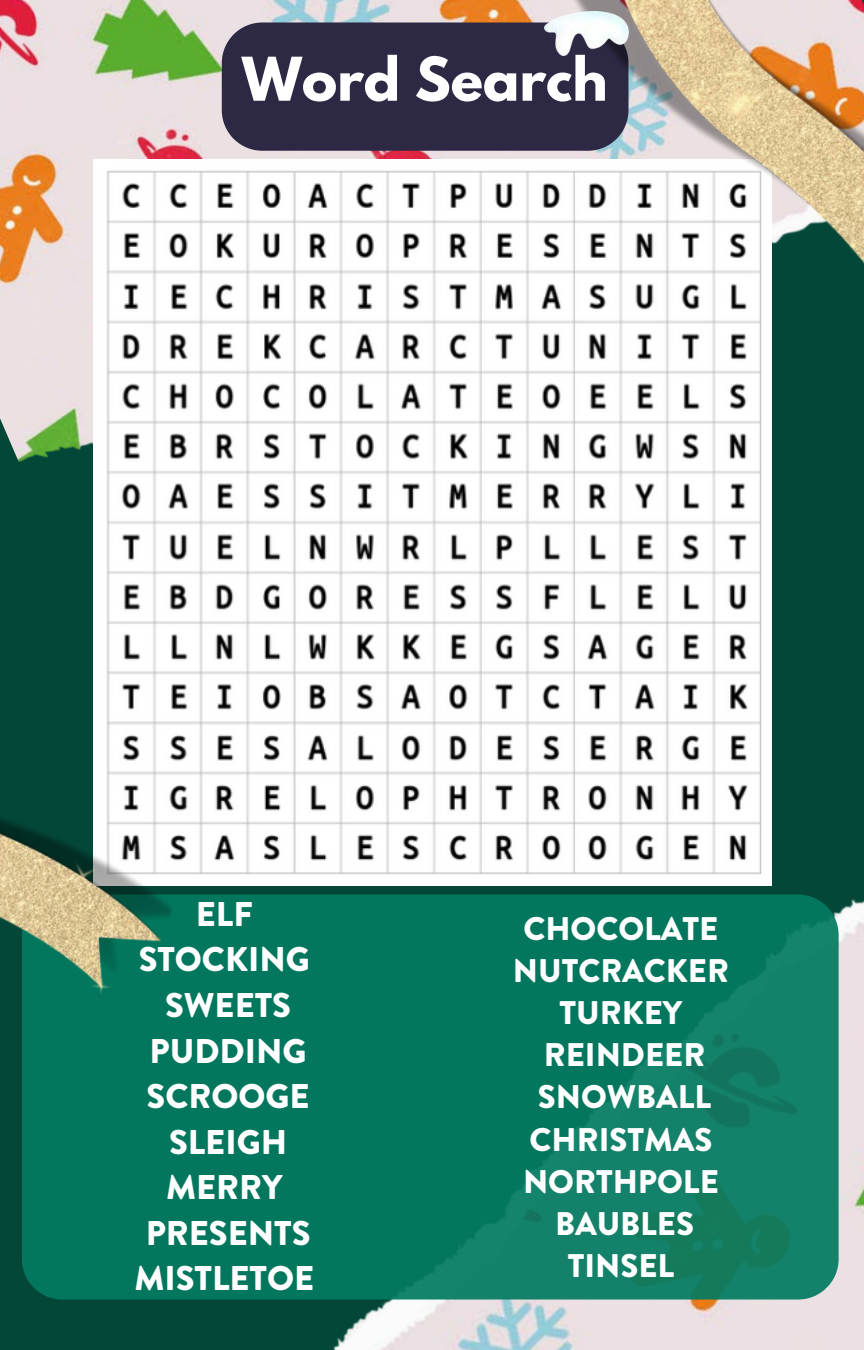
<style>
.page{position:relative;width:864px;height:1350px;background:#fff}
.page>*{position:absolute;margin:0;border:0;box-sizing:border-box;transform-origin:0 0}
.t1{font:700 53.32px "League Spartan";color:#fff}
.t2{font:900 34.2px/45.4px "Brandon Grotesque";color:#fff;text-align:center}
.t3{font:900 32.62px/42.3px "Brandon Grotesque";color:#fff;text-align:center}
</style>
<div class="page">
<img style="left:0;top:0;width:357px;height:486px">
<div style="left:222px;top:22px;width:135px;height:129px;background:#2d2944"></div>
<img style="left:142px;top:472px;width:722px;height:878px">
<img style="left:93px;top:160px;width:678px;height:725px">
<svg style="left:22px;top:895px;width:817px;height:405px;background:#097a60"></svg>
<img style="left:357px;top:0;width:507px;height:472px">
<img style="left:0;top:486px;width:243px;height:643px">
<img style="left:544px;top:11px;width:84px;height:44px">
<h1 class="t1" style="left:242px;top:53px;width:367px">Word Search</h1>
<p class="t2" style="left:134px;top:892px;width:181px">ELF<br>STOCKING<br>SWEETS<br>PUDDING<br>SCROOGE<br>SLEIGH<br>MERRY<br>PRESENTS<br>MISTLETOE</p>
<p class="t3" style="left:513px;top:908px;width:218px">CHOCOLATE<br>NUTCRACKER<br>TURKEY<br>REINDEER<br>SNOWBALL<br>CHRISTMAS<br>NORTHPOLE<br>BAUBLES<br>TINSEL</p>
</div>
